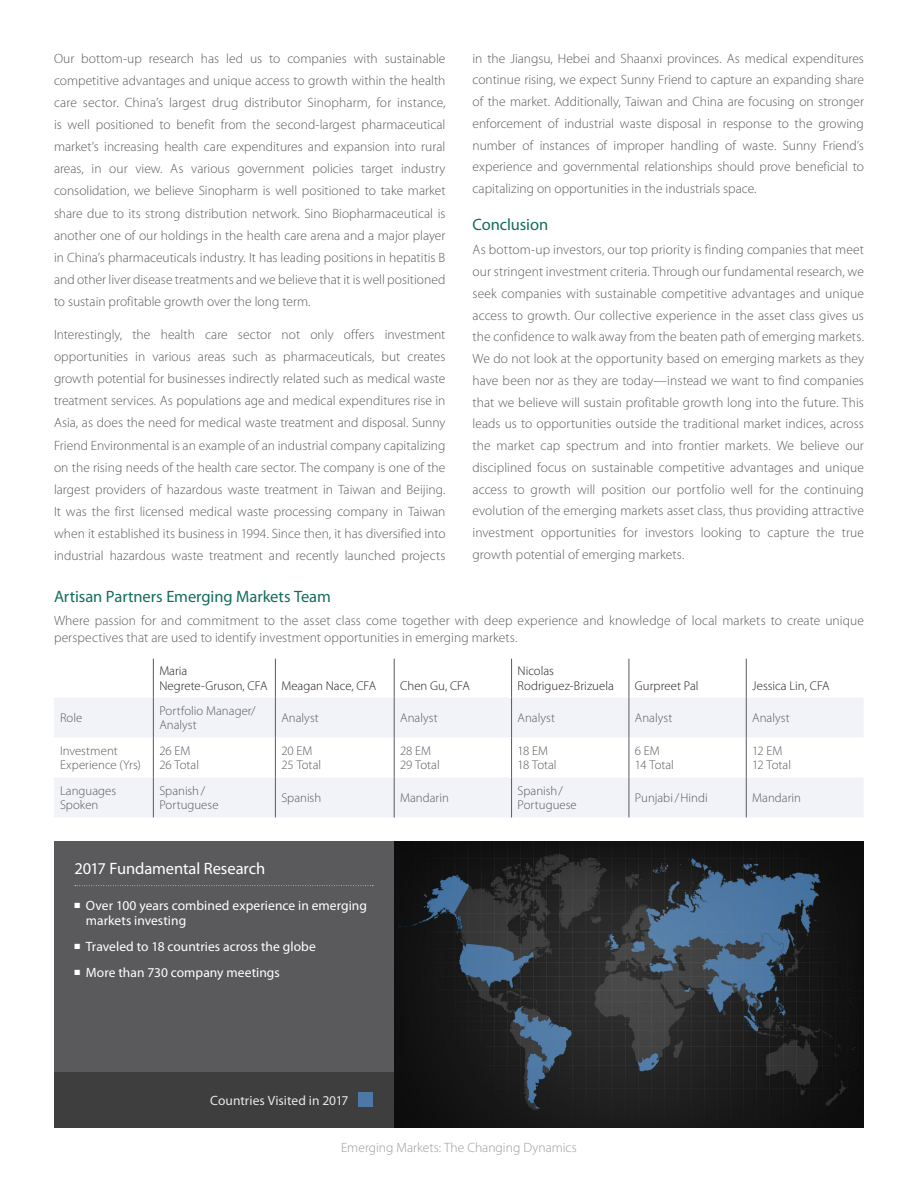
<style>
.page{position:relative;width:918px;height:1188px;background:#fff}
.page>*{position:absolute;margin:0;border:0;box-sizing:border-box;transform-origin:0 0}
.Subheads{font:16.5px "Myriad Pro";letter-spacing:-.005em;color:#146d5c}
.Paragraph_Style_2{font:16.5px "Myriad Pro";letter-spacing:-.005em;color:#fff}
.Body{font:300 13.5px/21.8px "Myriad Pro";letter-spacing:.005em;color:#5a5a5d;text-align:justify}
.Chart_Heads{font:300 13.5px/22.2px "Myriad Pro";color:#5a5a5d;text-align:justify}
.Body-2{font:13.5px/15px "Myriad Pro";letter-spacing:.005em;color:#fff}
.t1{font:300 13.5px "Myriad Pro";color:#989a9d}
.Body-3{font:13.5px "Myriad Pro";color:#e6e7e9}
.Performance_Team{font:300 12.75px/14.2px "Myriad Pro";color:#5a5a5d}
.Performance_Team-2{font:300 12.75px/14.2px "Myriad Pro";letter-spacing:.005em;color:#231f20}
</style>
<div class="page">
<img style="left:393px;top:842px;width:471px;height:286px">
<div style="left:54px;top:842px;width:339px;height:241px;background:#5a5a5d"></div>
<div style="left:54px;top:1072px;width:339px;height:56px;background:#3e3e3f"></div>
<svg style="left:75px;top:885px;width:298px;height:1px"></svg>
<div style="left:358px;top:1092px;width:15px;height:15px;background:#4d78a5"></div>
<svg style="left:54px;top:698px;width:809px;height:119px;fill:#f1f3f8"></svg>
<hr style="left:394px;top:659px;width:1px;height:39px;background:#5a5a5d">
<hr style="left:511px;top:659px;width:1px;height:39px;background:#5a5a5d">
<hr style="left:629px;top:659px;width:1px;height:39px;background:#5a5a5d">
<hr style="left:746px;top:659px;width:1px;height:39px;background:#5a5a5d">
<hr style="left:394px;top:698px;width:1px;height:40px;background:#5a5a5d">
<hr style="left:511px;top:698px;width:1px;height:40px;background:#5a5a5d">
<hr style="left:629px;top:698px;width:1px;height:40px;background:#5a5a5d">
<hr style="left:746px;top:698px;width:1px;height:40px;background:#5a5a5d">
<hr style="left:394px;top:738px;width:1px;height:39px;background:#5a5a5d">
<hr style="left:511px;top:738px;width:1px;height:39px;background:#5a5a5d">
<hr style="left:629px;top:738px;width:1px;height:39px;background:#5a5a5d">
<hr style="left:746px;top:738px;width:1px;height:39px;background:#5a5a5d">
<hr style="left:394px;top:777px;width:1px;height:40px;background:#5a5a5d">
<hr style="left:511px;top:777px;width:1px;height:40px;background:#5a5a5d">
<hr style="left:629px;top:777px;width:1px;height:40px;background:#5a5a5d">
<hr style="left:746px;top:777px;width:1px;height:40px;background:#5a5a5d">
<hr style="left:153px;top:659px;width:1px;height:39px;background:#5a5a5d">
<hr style="left:275px;top:659px;width:1px;height:39px;background:#5a5a5d">
<hr style="left:153px;top:698px;width:1px;height:40px;background:#5a5a5d">
<hr style="left:275px;top:698px;width:1px;height:40px;background:#5a5a5d">
<hr style="left:153px;top:738px;width:1px;height:39px;background:#5a5a5d">
<hr style="left:275px;top:738px;width:1px;height:39px;background:#5a5a5d">
<hr style="left:153px;top:777px;width:1px;height:40px;background:#5a5a5d">
<hr style="left:275px;top:777px;width:1px;height:40px;background:#5a5a5d">
<p class="Chart_Heads" style="left:54px;top:47px;width:393px">Our bottom-up research has led us to companies with sustainable competitive advantages and unique access to growth within the health care sector. China’s largest drug distributor Sinopharm, for instance, is well positioned to benefit from the second-largest pharmaceutical market’s increasing health care expenditures and expansion into rural areas, in our view. As various government policies target industry consolidation, we believe Sinopharm is well positioned to take market share due to its strong distribution network. Sino Biopharmaceutical is another one of our holdings in the health care arena and a major player in China’s pharmaceuticals industry. It has leading positions in hepatitis B and other liver disease treatments and we believe that it is well positioned to sustain profitable growth over the long term.</p>
<p class="Body" style="left:54px;top:324px;width:393px;line-height:22.2px">Interestingly, the health care sector not only offers investment opportunities in various areas such as pharmaceuticals, but creates growth potential for businesses indirectly related such as medical waste treatment services. As populations age and medical expenditures rise in Asia, as does the need for medical waste treatment and disposal. Sunny Friend Environmental is an example of an industrial company capitalizing on the rising needs of the health care sector. The company is one of the largest providers of hazardous waste treatment in Taiwan and Beijing.<br>It was the first licensed medical waste processing company in Taiwan when it established its business in 1994. Since then, it has diversified into industrial hazardous waste treatment and recently launched projects</p>
<p class="Body" style="left:472px;top:47px;width:393px">in the Jiangsu, Hebei and Shaanxi provinces. As medical expenditures continue rising, we expect Sunny Friend to capture an expanding share of the market. Additionally, Taiwan and China are focusing on stronger enforcement of industrial waste disposal in response to the growing number of instances of improper handling of waste. Sunny Friend’s experience and governmental relationships should prove beneficial to capitalizing on opportunities in the industrials space.</p>
<p class="Subheads" style="left:472px;top:215px;width:77px">Conclusion</p>
<p class="Body" style="left:472px;top:239px;width:393px">As bottom-up investors, our top priority is finding companies that meet our stringent investment criteria. Through our fundamental research, we seek companies with sustainable competitive advantages and unique access to growth. Our collective experience in the asset class gives us the confidence to walk away from the beaten path of emerging markets.<br>We do not look at the opportunity based on emerging markets as they have been nor as they are today—instead we want to find companies that we believe will sustain profitable growth long into the future. This leads us to opportunities outside the traditional market indices, across the market cap spectrum and into frontier markets. We believe our disciplined focus on sustainable competitive advantages and unique access to growth will position our portfolio well for the continuing evolution of the emerging markets asset class, thus providing attractive investment opportunities for investors looking to capture the true growth potential of emerging markets.</p>
<p class="Subheads" style="left:54px;top:587px;width:278px">Artisan Partners Emerging Markets Team</p>
<p class="Body" style="left:54px;top:613px;width:812px;line-height:16.5px">Where passion for and commitment to the asset class come together with deep experience and knowledge of local markets to create unique perspectives that are used to identify investment opportunities in emerging markets.</p>
<p class="Performance_Team-2" style="left:159px;top:664px;width:110px">Maria<br>Negrete-Gruson, CFA</p>
<p class="Performance_Team-2" style="left:518px;top:664px;width:98px">Nicolas<br>Rodriguez-Brizuela</p>
<p class="Performance_Team-2" style="left:281px;top:679px;width:96px">Meagan Nace, CFA</p>
<p class="Performance_Team-2" style="left:400px;top:679px;width:71px">Chen Gu, CFA</p>
<p class="Performance_Team-2" style="left:635px;top:679px;width:65px">Gurpreet Pal</p>
<p class="Performance_Team-2" style="left:752px;top:679px;width:79px">Jessica Lin, CFA</p>
<p class="Performance_Team" style="left:60px;top:711px;width:24px">Role</p>
<p class="Performance_Team" style="left:159px;top:704px;width:98px">Portfolio Manager/<br>Analyst</p>
<p class="Performance_Team" style="left:281px;top:711px;width:39px">Analyst</p>
<p class="Performance_Team" style="left:400px;top:711px;width:39px">Analyst</p>
<p class="Performance_Team" style="left:518px;top:711px;width:39px">Analyst</p>
<p class="Performance_Team" style="left:635px;top:711px;width:39px">Analyst</p>
<p class="Performance_Team" style="left:752px;top:711px;width:39px">Analyst</p>
<p class="Performance_Team" style="left:60px;top:744px;width:82px">Investment<br>Experience (Yrs)</p>
<p class="Performance_Team" style="left:159px;top:744px;width:41px">26 EM<br>26 Total</p>
<p class="Performance_Team" style="left:281px;top:744px;width:41px">20 EM<br>25 Total</p>
<p class="Performance_Team" style="left:400px;top:744px;width:41px">28 EM<br>29 Total</p>
<p class="Performance_Team" style="left:518px;top:744px;width:41px">18 EM<br>18 Total</p>
<p class="Performance_Team" style="left:635px;top:744px;width:41px">6 EM<br>14 Total</p>
<p class="Performance_Team" style="left:752px;top:744px;width:40px">12 EM<br>12 Total</p>
<p class="Performance_Team" style="left:60px;top:784px;width:58px">Languages<br>Spoken</p>
<p class="Performance_Team" style="left:159px;top:784px;width:61px">Spanish /<br>Portuguese</p>
<p class="Performance_Team" style="left:281px;top:791px;width:41px">Spanish</p>
<p class="Performance_Team" style="left:400px;top:791px;width:50px">Mandarin</p>
<p class="Performance_Team" style="left:518px;top:784px;width:61px">Spanish /<br>Portuguese</p>
<p class="Performance_Team" style="left:635px;top:791px;width:74px">Punjabi / Hindi</p>
<p class="Performance_Team" style="left:752px;top:791px;width:50px">Mandarin</p>
<p class="Paragraph_Style_2" style="left:75px;top:860px;width:192px">2017 Fundamental Research</p>
<p class="Body-2" style="left:86px;top:898px;width:283px;text-indent:-11px">■ Over 100 years combined experience in emerging markets investing</p>
<p class="Body-2" style="left:75px;top:939px;width:243px">■ Traveled to 18 countries across the globe</p>
<p class="Body-2" style="left:75px;top:965px;width:207px">■ More than 730 company meetings</p>
<p class="Body-3" style="left:210px;top:1093px;width:140px">Countries Visited in 2017</p>
<p class="t1" style="left:341px;top:1140px;width:237px">Emerging Markets: The Changing Dynamics</p>
</div>
